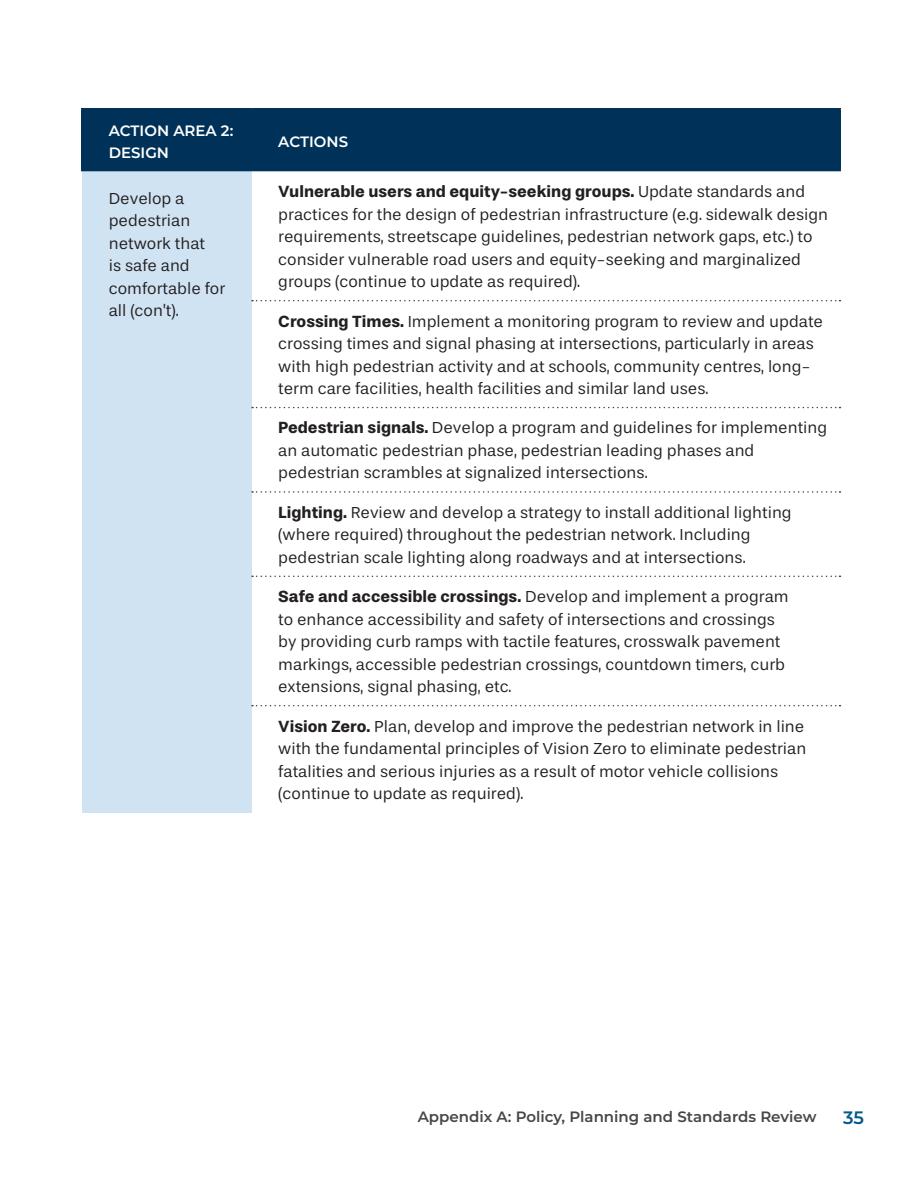
<style>
.page{position:relative;width:918px;height:1188px;background:#fff}
.page>*{position:absolute;margin:0;border:0;box-sizing:border-box;transform-origin:0 0}
.t1{font:600 18px "Montserrat";color:#005b8c}
.Body_Text{font:16.5px/22.5px "Stevie Sans";color:#231f20}
.t2{font:600 15px "Montserrat";color:#454647}
.Table_Heading{font:600 15px/22.5px "Montserrat";color:#fff}
.s1{font-weight:700}
</style>
<div class="page">
<div style="left:82px;top:110px;width:757px;height:60px;background:#003259"></div>
<div style="left:82px;top:171px;width:169px;height:642px;background:#d0e3f2"></div>
<svg style="left:252px;top:300px;width:588px;height:1px"></svg>
<svg style="left:252px;top:407px;width:588px;height:1px"></svg>
<svg style="left:252px;top:491px;width:588px;height:2px"></svg>
<svg style="left:252px;top:576px;width:588px;height:1px"></svg>
<svg style="left:252px;top:705px;width:588px;height:1px"></svg>
<hr style="left:81px;top:108px;width:170px;height:2px;background:#003259">
<hr style="left:81px;top:110px;width:1px;height:60px;background:#003259">
<hr style="left:251px;top:108px;width:590px;height:2px;background:#003259">
<hr style="left:251px;top:110px;width:1px;height:60px;background:#003259">
<hr style="left:839px;top:110px;width:2px;height:60px;background:#003259">
<hr style="left:81px;top:170px;width:170px;height:1px;background:#003259">
<hr style="left:251px;top:170px;width:590px;height:1px;background:#003259">
<p class="Table_Heading" style="left:109px;top:118px;width:126px">ACTION AREA 2:<br>DESIGN</p>
<p class="Table_Heading" style="left:278px;top:130px;width:71px">ACTIONS</p>
<p class="Body_Text" style="left:109px;top:187px;width:118px">Develop a pedestrian network that<br>is safe and comfortable for all (con’t).</p>
<p class="Body_Text" style="left:278px;top:180px;width:551px"><span class="s1">Vulnerable users and equity-seeking groups.</span> Update standards and practices for the design of pedestrian infrastructure (e.g. sidewalk design requirements, streetscape guidelines, pedestrian network gaps, etc.) to consider vulnerable road users and equity-seeking and marginalized groups (continue to update as required).</p>
<p class="Body_Text" style="left:278px;top:310px;width:546px"><span class="s1">Crossing Times.</span> Implement a monitoring program to review and update crossing times and signal phasing at intersections, particularly in areas with high pedestrian activity and at schools, community centres, long&shy;term care facilities, health facilities and similar land uses.</p>
<p class="Body_Text" style="left:278px;top:417px;width:550px"><span class="s1">Pedestrian signals.</span> Develop a program and guidelines for implementing an automatic pedestrian phase, pedestrian leading phases and pedestrian scrambles at signalized intersections.</p>
<p class="Body_Text" style="left:278px;top:501px;width:515px"><span class="s1">Lighting.</span> Review and develop a strategy to install additional lighting (where required) throughout the pedestrian network. Including pedestrian scale lighting along roadways and at intersections.</p>
<p class="Body_Text" style="left:278px;top:585px;width:512px"><span class="s1">Safe and accessible crossings.</span> Develop and implement a program to enhance accessibility and safety of intersections and crossings by providing curb ramps with tactile features, crosswalk pavement markings, accessible pedestrian crossings, countdown timers, curb extensions, signal phasing, etc.</p>
<p class="Body_Text" style="left:278px;top:715px;width:530px"><span class="s1">Vision Zero.</span> Plan, develop and improve the pedestrian network in line with the fundamental principles of Vision Zero to eliminate pedestrian fatalities and serious injuries as a result of motor vehicle collisions (continue to update as required).</p>
<p class="t2" style="left:418px;top:1106px;width:400px">Appendix A: Policy, Planning and Standards Review</p>
<p class="t1" style="left:843px;top:1105px;width:22px">35</p>
</div>
